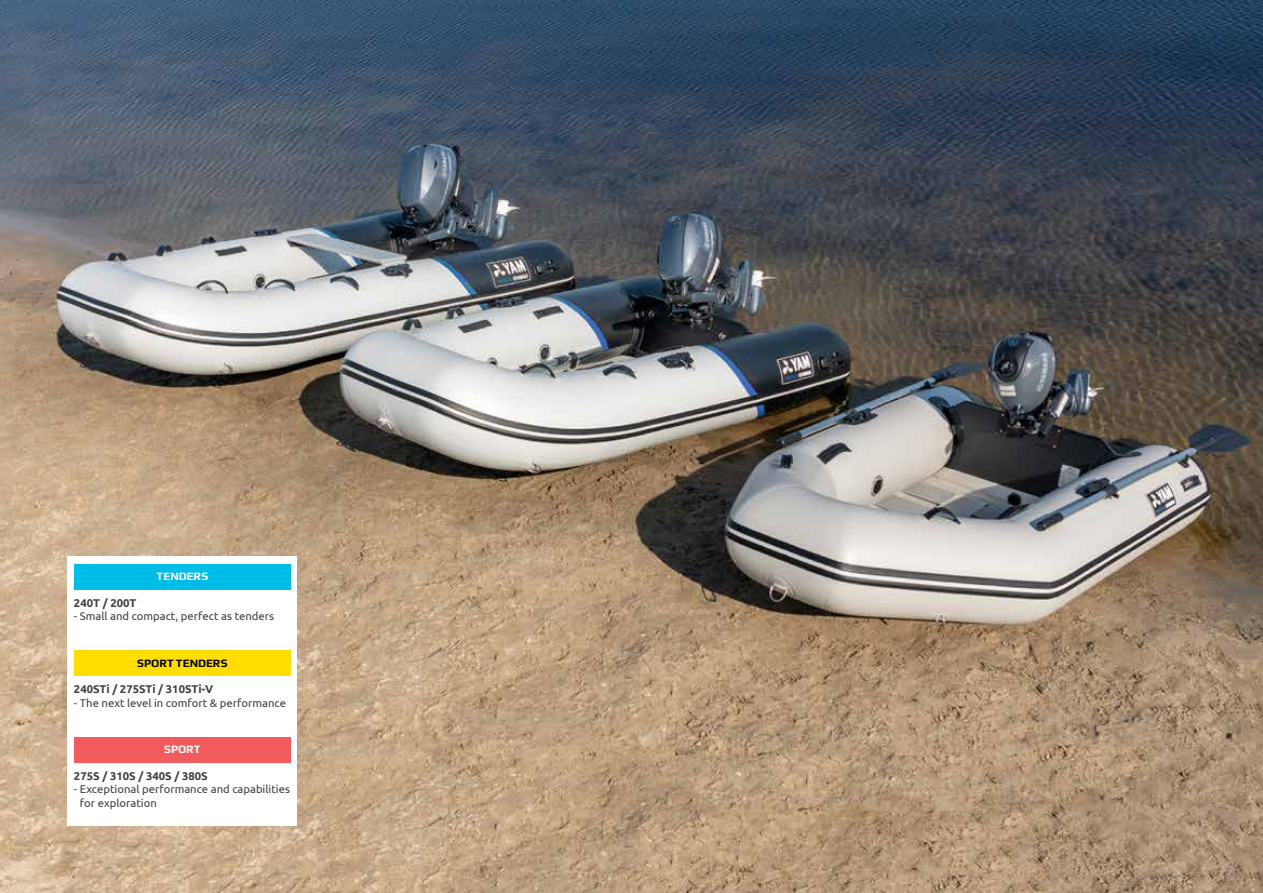
<style>
.page{position:relative;width:1263px;height:893px;background:#fff}
.page>*{position:absolute;margin:0;border:0;box-sizing:border-box;transform-origin:0 0}
.t1{font:11.25px/13.5px "Ubuntu";color:#414042}
.t2{font:700 11.25px "Ubuntu";color:#414042}
.t3{font:700 11.25px "Play";letter-spacing:.005em;color:#fff}
.t4{font:700 11.25px "Play";letter-spacing:.005em;color:#000}
</style>
<div class="page">
<img style="left:0;top:0;width:1263px;height:893px">
<div style="left:68px;top:556px;width:229px;height:269px;background:#fff"></div>
<div style="left:74px;top:564px;width:217px;height:25px;background:#00bce7"></div>
<div style="left:74px;top:737px;width:217px;height:25px;background:#f15b5b"></div>
<div style="left:74px;top:650px;width:217px;height:26px;background:#fd0"></div>
<p class="t3" style="left:157px;top:570px;width:53px">TENDERS</p>
<p class="t2" style="left:74px;top:596px;width:64px">240T / 200T</p>
<p class="t1" style="left:74px;top:609px;width:202px">- Small and compact, perfect as tenders</p>
<p class="t4" style="left:137px;top:656px;width:92px">SPORT TENDERS</p>
<p class="t2" style="left:74px;top:682px;width:141px">240STi / 275STi / 310STi-V</p>
<p class="t1" style="left:74px;top:696px;width:214px">- The next level in comfort &amp; performance</p>
<p class="t3" style="left:164px;top:743px;width:38px">SPORT</p>
<p class="t2" style="left:74px;top:769px;width:135px">275S / 310S / 340S / 380S</p>
<p class="t1" style="left:80px;top:782px;width:212px;text-indent:-6px">- Exceptional performance and capabilities for exploration</p>
</div>
